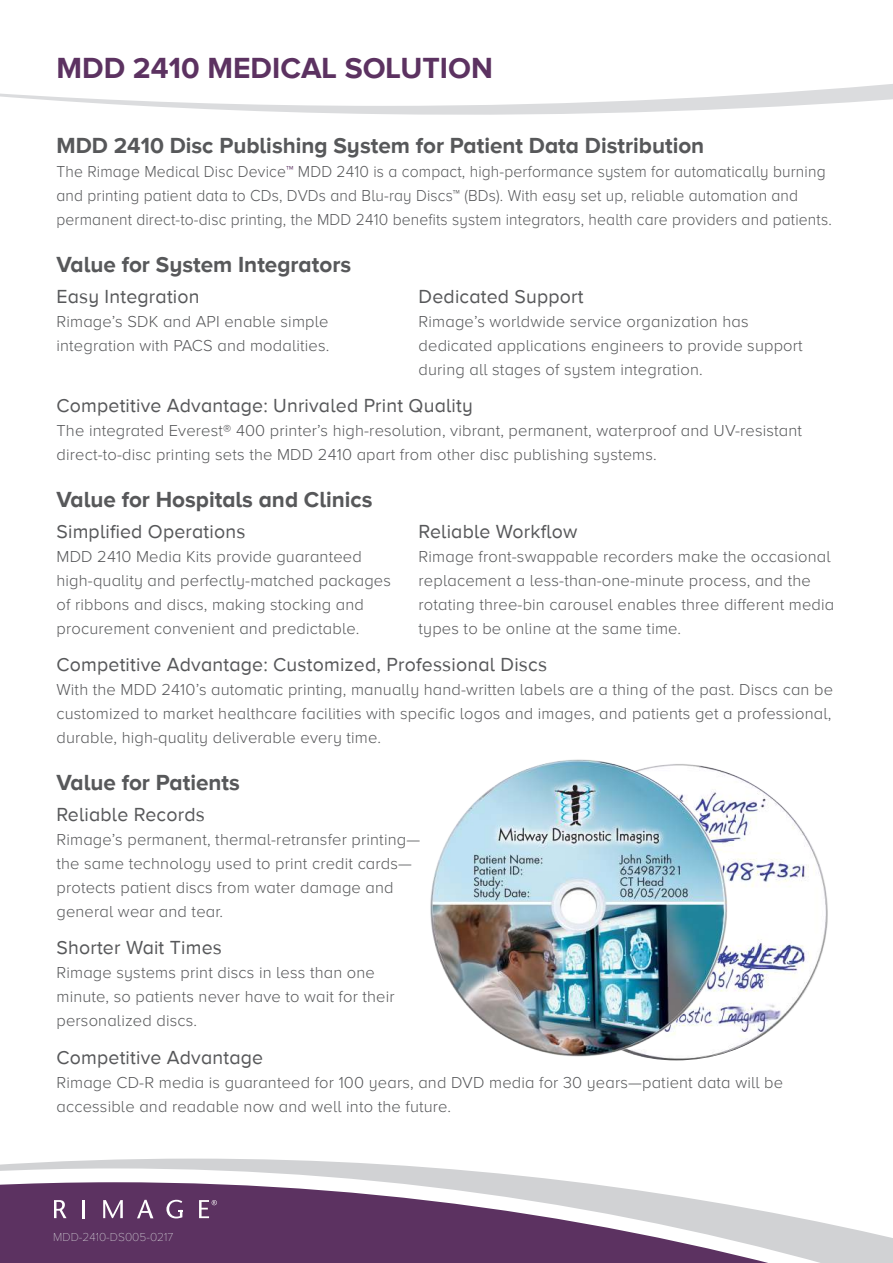
<style>
.page{position:relative;width:893px;height:1263px;background:#fff}
.page>*{position:absolute;margin:0;border:0;box-sizing:border-box;transform-origin:0 0}
.t1{font:700 30px "Proxima Nova A";color:#5c3261}
.t2{font:700 22.5px "Proxima Nova A";color:#57585a}
.t3{font:19.5px "Proxima Nova A";letter-spacing:.01em;color:#57585a}
.t4{font:300 16.5px/24px "Proxima Nova A";letter-spacing:.01em;color:#57585a}
.t5{font:300 16.5px/24px "Proxima Nova A";letter-spacing:.01em;color:#57585a;scale:.95 1}
.t6{font:100 12px "Proxima Nova A";color:#dbdcde}
.s1{color:#5c3261}
</style>
<div class="page">
<svg style="left:0;top:1158px;width:433px;height:10px;fill:#d1d2d4"></svg>
<svg style="left:0;top:1168px;width:574px;height:14px"></svg>
<svg style="left:0;top:1182px;width:893px;height:81px;fill:#5c3261"></svg>
<svg style="left:54px;top:1200px;width:13px;height:18px"></svg>
<hr style="left:82px;top:1200px;width:3px;height:18px;background:#fff">
<svg style="left:103px;top:1200px;width:20px;height:18px"></svg>
<svg style="left:166px;top:1200px;width:16px;height:18px"></svg>
<svg style="left:137px;top:1200px;width:16px;height:18px"></svg>
<svg style="left:199px;top:1200px;width:18px;height:18px"></svg>
<svg style="left:0;top:84px;width:893px;height:31px"></svg>
<img style="left:623px;top:764px;width:205px;height:296px">
<img style="left:429px;top:758px;width:301px;height:299px;border-radius:150px">
<h1 class="t1" style="left:56px;top:55px;width:438px">MDD 2410 MEDICAL SOLUTION</h1>
<h2 class="t2" style="left:56px;top:136px;width:649px">MDD 2410 Disc Publishing System for Patient Data Distribution</h2>
<p class="t5" style="left:56px;top:160px;width:818px">The Rimage Medical Disc Device<span class="s1">™</span> MDD 2410 is a compact, high-performance system for automatically burning and printing patient data to CDs, DVDs and Blu-ray Discs™ (BDs). With easy set up, reliable automation and permanent direct-to-disc printing, the MDD 2410 benefits system integrators, health care providers and patients.</p>
<h2 class="t2" style="left:56px;top:255px;width:296px">Value for System Integrators</h2>
<p class="t3" style="left:56px;top:288px;width:145px">Easy Integration</p>
<p class="t4" style="left:56px;top:311px;width:274px">Rimage’s SDK and API enable simple integration with PACS and modalities.</p>
<p class="t3" style="left:419px;top:288px;width:167px">Dedicated Support</p>
<p class="t4" style="left:419px;top:311px;width:386px">Rimage’s worldwide service organization has dedicated applications engineers to provide support during all stages of system integration.</p>
<p class="t3" style="left:56px;top:397px;width:418px">Competitive Advantage: Unrivaled Print Quality</p>
<p class="t4" style="left:56px;top:419px;width:747px">The integrated Everest® 400 printer’s high-resolution, vibrant, permanent, waterproof and UV-resistant direct-to-disc printing sets the MDD 2410 apart from other disc publishing systems.</p>
<h2 class="t2" style="left:56px;top:490px;width:318px">Value for Hospitals and Clinics</h2>
<p class="t3" style="left:56px;top:521px;width:191px">Simplified Operations</p>
<p class="t4" style="left:56px;top:546px;width:336px">MDD 2410 Media Kits provide guaranteed high-quality and perfectly-matched packages of ribbons and discs, making stocking and procurement convenient and predictable.</p>
<p class="t3" style="left:419px;top:521px;width:160px">Reliable Workflow</p>
<p class="t4" style="left:419px;top:546px;width:417px">Rimage front-swappable recorders make the occasional replacement a less-than-one-minute process, and the rotating three-bin carousel enables three different media types to be online at the same time.</p>
<p class="t3" style="left:56px;top:656px;width:492px">Competitive Advantage: Customized, Professional Discs</p>
<p class="t4" style="left:56px;top:678px;width:778px;text-align:justify">With the MDD 2410’s automatic printing, manually hand-written labels are a thing of the past. Discs can be customized to market healthcare facilities with specific logos and images, and patients get a professional, durable, high-quality deliverable every time.</p>
<h2 class="t2" style="left:56px;top:773px;width:185px">Value for Patients</h2>
<p class="t3" style="left:56px;top:806px;width:150px">Reliable Records</p>
<p class="t4" style="left:56px;top:828px;width:365px">Rimage’s permanent, thermal-retransfer printing— the same technology used to print credit cards— protects patient discs from water damage and general wear and tear.</p>
<p class="t3" style="left:56px;top:940px;width:167px">Shorter Wait Times</p>
<p class="t4" style="left:56px;top:962px;width:340px">Rimage systems print discs in less than one minute, so patients never have to wait for their personalized discs.</p>
<p class="t3" style="left:56px;top:1049px;width:208px">Competitive Advantage</p>
<p class="t4" style="left:56px;top:1071px;width:728px">Rimage CD-R media is guaranteed for 100 years, and DVD media for 30 years—patient data will be accessible and readable now and well into the future.</p>
<p class="t6" style="left:53px;top:1232px;width:122px">MDD-2410-DS005-0217</p>
</div>
